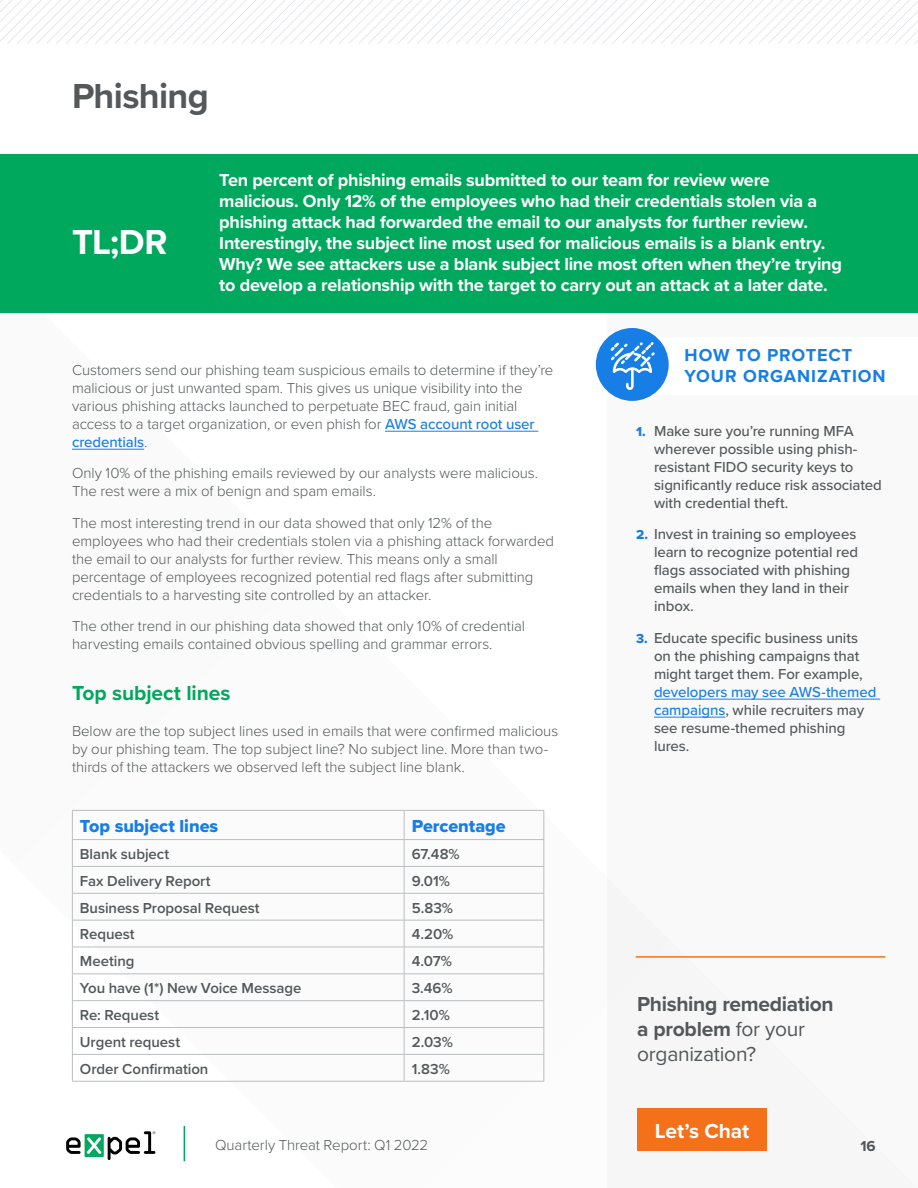
<style>
.page{position:relative;width:918px;height:1188px;background:#fff}
.page>*{position:absolute;margin:0;border:0;box-sizing:border-box;transform-origin:0 0}
.t1{font:700 36px "Proxima Nova";letter-spacing:-.02em;color:#54585a}
.t2{font:700 36px "Proxima Nova";color:#fff}
.t3{font:700 21px/25.2px "Proxima Nova";letter-spacing:-.015em;color:#54585a}
.t4{font:700 21px "Proxima Nova";letter-spacing:-.005em;color:#00a85d}
.t5{font:700 21px "Proxima Nova";letter-spacing:-.005em;color:#fff}
.t6{font:700 18px/21px "Proxima Nova";letter-spacing:-.015em;color:#fff}
.t7{font:700 18px/21.6px "Proxima Nova";letter-spacing:.05em;color:#177ee6}
.t8{font:18px "Proxima Nova Extrabld";color:#177ee6}
.t9{font:300 15px/18px "Proxima Nova";letter-spacing:-.005em;color:#54585a}
.t10{font:500 15px/18px "Proxima Nova";letter-spacing:-.005em;color:#54585a}
.t11{font:600 15px "Proxima Nova";letter-spacing:-.005em;color:#54585a}
.t12{font:700 15px "Proxima Nova";color:#54585a}
.s1{font-weight:500;color:#177ee6}
.s2{font-family:"Proxima Nova Extrabld";font-weight:400;font-size:13.5px;color:#177ee6}
.s3{color:#177ee6}
.s4{font-weight:400}
</style>
<div class="page">
<svg style="left:71px;top:338px;width:536px;height:824px"></svg>
<svg style="left:66px;top:1131px;width:89px;height:29px"></svg>
<svg style="left:0;top:0;width:918px;height:44px"></svg>
<hr style="left:184px;top:1126px;width:1px;height:35px;background:#00a85d">
<div style="left:607px;top:213px;width:311px;height:975px;background:#f9f9f9"></div>
<hr style="left:654px;top:699px;width:226px;height:1px;background:#177ee6">
<hr style="left:654px;top:717px;width:71px;height:1px;background:#177ee6">
<div style="left:631px;top:338px;width:287px;height:57px;background:#fff"></div>
<div style="left:596px;top:328px;width:73px;height:73px;background:#177ee6;border-radius:50%"></div>
<svg style="left:610px;top:342px;width:45px;height:48px"></svg>
<hr style="left:636px;top:956px;width:249px;height:2px;background:#f47119">
<hr style="left:385px;top:431px;width:153px;height:1px;background:#177ee6">
<hr style="left:72px;top:449px;width:72px;height:1px;background:#177ee6">
<div style="left:0;top:154px;width:918px;height:159px;background:#00a85d"></div>
<hr style="left:72px;top:810px;width:332px;height:1px;background:#babec0">
<hr style="left:404px;top:810px;width:140px;height:1px;background:#babec0">
<hr style="left:72px;top:839px;width:332px;height:1px;background:#babec0">
<hr style="left:404px;top:839px;width:140px;height:1px;background:#babec0">
<hr style="left:72px;top:866px;width:332px;height:1px;background:#babec0">
<hr style="left:404px;top:866px;width:140px;height:1px;background:#babec0">
<hr style="left:72px;top:893px;width:332px;height:1px;background:#babec0">
<hr style="left:404px;top:893px;width:140px;height:1px;background:#babec0">
<hr style="left:72px;top:920px;width:332px;height:1px;background:#babec0">
<hr style="left:404px;top:920px;width:140px;height:1px;background:#babec0">
<hr style="left:72px;top:947px;width:332px;height:1px;background:#babec0">
<hr style="left:404px;top:947px;width:140px;height:1px;background:#babec0">
<hr style="left:72px;top:973px;width:332px;height:1px;background:#babec0">
<hr style="left:404px;top:973px;width:140px;height:1px;background:#babec0">
<hr style="left:72px;top:1000px;width:332px;height:1px;background:#babec0">
<hr style="left:404px;top:1000px;width:140px;height:1px;background:#babec0">
<hr style="left:72px;top:1027px;width:332px;height:1px;background:#babec0">
<hr style="left:404px;top:1027px;width:140px;height:1px;background:#babec0">
<hr style="left:72px;top:1054px;width:332px;height:1px;background:#babec0">
<svg style="left:72px;top:811px;width:1px;height:270px"></svg>
<hr style="left:404px;top:1054px;width:140px;height:1px;background:#babec0">
<svg style="left:404px;top:811px;width:1px;height:270px"></svg>
<svg style="left:543px;top:811px;width:1px;height:270px"></svg>
<hr style="left:72px;top:1081px;width:332px;height:1px;background:#babec0">
<hr style="left:404px;top:1081px;width:140px;height:1px;background:#babec0">
<div style="left:637px;top:1109px;width:130px;height:42px;background:#f47119"></div>
<h1 class="t1" style="left:72px;top:69px;width:138px">Phishing</h1>
<h1 class="t2" style="left:72px;top:215px;width:97px">TL;DR</h1>
<p class="t6" style="left:219px;top:170px;width:624px">Ten percent of phishing emails submitted to our team for review were malicious. Only 12% of the employees who had their credentials stolen via a phishing attack had forwarded the email to our analysts for further review.<br>Interestingly, the subject line most used for malicious emails is a blank entry.<br>Why? We see attackers use a blank subject line most often when they’re trying to develop a relationship with the target to carry out an attack at a later date.</p>
<p class="t9" style="left:72px;top:360px;width:483px">Customers send our phishing team suspicious emails to determine if they’re malicious or just unwanted spam. This gives us unique visibility into the various phishing attacks launched to perpetuate BEC fraud, gain initial access to a target organization, or even phish for <span class="s1">AWS account root user credentials</span>.</p>
<p class="t9" style="left:72px;top:464px;width:466px">Only 10% of the phishing emails reviewed by our analysts were malicious.<br>The rest were a mix of benign and spam emails.</p>
<p class="t9" style="left:72px;top:513px;width:484px">The most interesting trend in our data showed that only 12% of the employees who had their credentials stolen via a phishing attack forwarded the email to our analysts for further review. This means only a small percentage of employees recognized potential red flags after submitting credentials to a harvesting site controlled by an attacker.</p>
<p class="t9" style="left:72px;top:617px;width:455px">The other trend in our phishing data showed that only 10% of credential harvesting emails contained obvious spelling and grammar errors.</p>
<h2 class="t4" style="left:72px;top:678px;width:160px">Top subject lines</h2>
<p class="t9" style="left:72px;top:722px;width:488px">Below are the top subject lines used in emails that were confirmed malicious by our phishing team. The top subject line? No subject line. More than two&shy;thirds of the attackers we observed left the subject line blank.</p>
<p class="t8" style="left:80px;top:813px;width:140px">Top subject lines</p>
<p class="t8" style="left:412px;top:813px;width:96px">Percentage</p>
<p class="t11" style="left:80px;top:843px;width:91px">Blank subject</p>
<p class="t11" style="left:412px;top:843px;width:50px">67.48%</p>
<p class="t11" style="left:80px;top:870px;width:132px">Fax Delivery Report</p>
<p class="t11" style="left:412px;top:870px;width:40px">9.01%</p>
<p class="t11" style="left:80px;top:896px;width:181px">Business Proposal Request</p>
<p class="t11" style="left:412px;top:896px;width:43px">5.83%</p>
<p class="t11" style="left:80px;top:923px;width:56px">Request</p>
<p class="t11" style="left:412px;top:923px;width:43px">4.20%</p>
<p class="t11" style="left:80px;top:950px;width:56px">Meeting</p>
<p class="t11" style="left:412px;top:950px;width:42px">4.07%</p>
<p class="t11" style="left:80px;top:977px;width:223px">You have (1*) New Voice Message</p>
<p class="t11" style="left:412px;top:977px;width:42px">3.46%</p>
<p class="t11" style="left:80px;top:1004px;width:81px">Re: Request</p>
<p class="t11" style="left:412px;top:1004px;width:40px">2.10%</p>
<p class="t11" style="left:80px;top:1031px;width:102px">Urgent request</p>
<p class="t11" style="left:412px;top:1031px;width:43px">2.03%</p>
<p class="t11" style="left:80px;top:1058px;width:130px">Order Confirmation</p>
<p class="t11" style="left:412px;top:1058px;width:40px">1.83%</p>
<p class="t7" style="left:685px;top:344px;width:203px">HOW TO PROTECT<br>YOUR ORGANIZATION</p>
<p class="t10" style="left:654px;top:421px;width:229px;text-indent:-18px"><span class="s2">1.</span> Make sure you’re running MFA wherever possible using phish&shy;resistant FIDO security keys to significantly reduce risk associated with credential theft.</p>
<p class="t10" style="left:654px;top:525px;width:206px;text-indent:-18px"><span class="s2">2.</span> Invest in training so employees learn to recognize potential red flags associated with phishing emails when they land in their inbox.</p>
<p class="t10" style="left:654px;top:628px;width:210px;text-indent:-18px"><span class="s2">3.</span> Educate specific business units on the phishing campaigns that might target them. For example,</p>
<p class="t10" style="left:654px;top:682px;width:224px"><span class="s3">developers may see AWS-themed campaigns</span>, while recruiters may see resume-themed phishing lures.</p>
<h2 class="t3" style="left:637px;top:991px;width:198px">Phishing remediation a problem <span class="s4">for your organization?</span></h2>
<h2 class="t5" style="left:655px;top:1115px;width:96px">Let’s Chat</h2>
<p class="t9" style="left:215px;top:1135px;width:215px">Quarterly Threat Report: Q1 2022</p>
<p class="t12" style="left:860px;top:1135px;width:17px">16</p>
</div>
